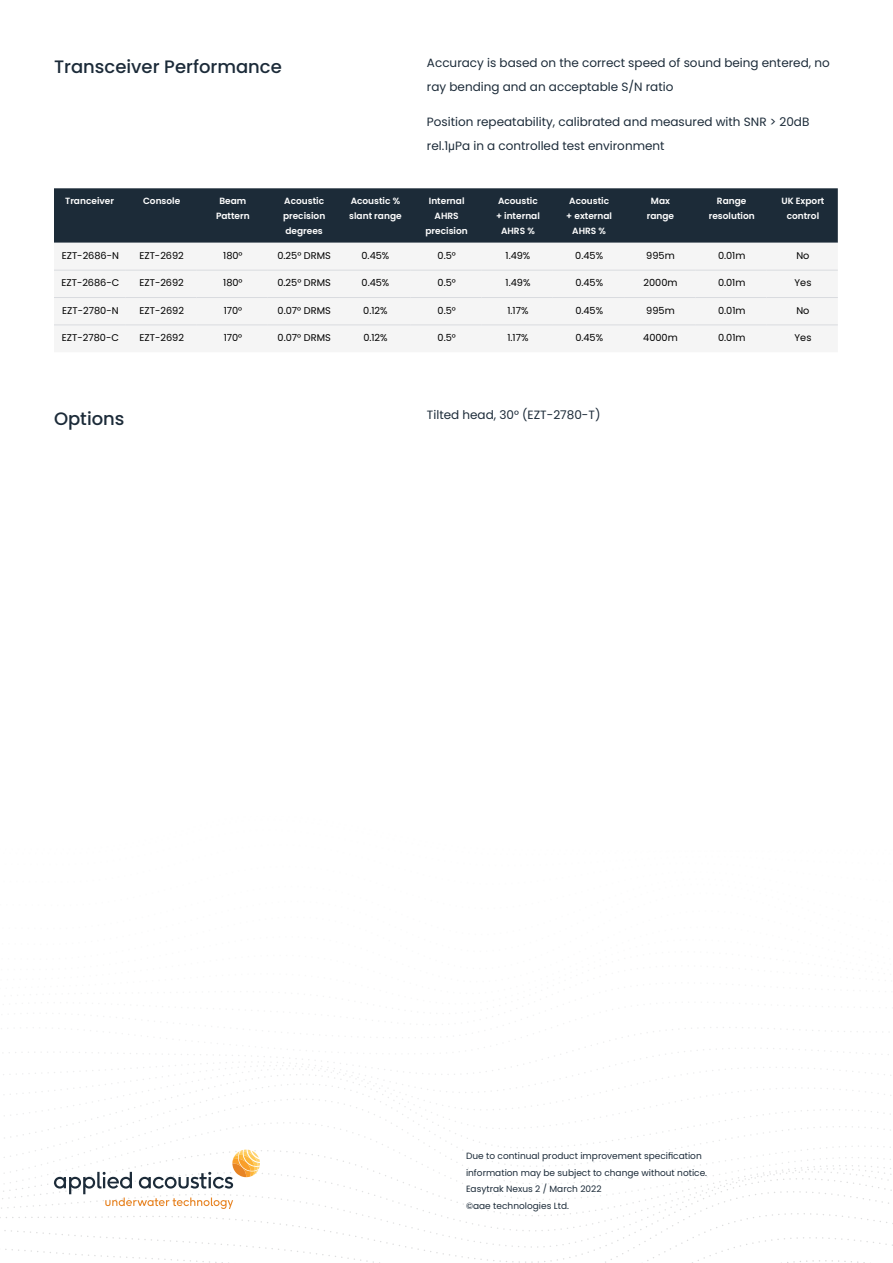
<style>
.page{position:relative;width:893px;height:1263px;background:#fff}
.page>*{position:absolute;margin:0;border:0;box-sizing:border-box;transform-origin:0 0}
.t1{font:500 18px "Poppins";color:#1c2b39}
.t2{font:12px/24px "Poppins";color:#1c2b39}
.t3{font:9.75px "Poppins";color:#000}
.t4{font:600 9px/15px "Poppins";color:#fff;text-align:center}
.t5{font:9px/16.5px "Poppins";color:#1c2b39}
.s1{font-family:"Arial"}
</style>
<div class="page">
<svg style="left:3px;top:1061px;width:888px;height:82px"></svg>
<svg style="left:0;top:1169px;width:893px;height:83px"></svg>
<svg style="left:43px;top:1252px;width:822px;height:11px"></svg>
<div style="left:54px;top:188px;width:784px;height:55px;background:#1c2b38"></div>
<div style="left:54px;top:269px;width:784px;height:56px;background:#f5f5f5"></div>
<hr style="left:54px;top:270px;width:71px;height:1px;background:#d9dbdf">
<hr style="left:125px;top:270px;width:71px;height:1px;background:#d9dbdf">
<hr style="left:196px;top:270px;width:72px;height:1px;background:#d9dbdf">
<hr style="left:268px;top:270px;width:71px;height:1px;background:#d9dbdf">
<hr style="left:339px;top:270px;width:71px;height:1px;background:#d9dbdf">
<hr style="left:410px;top:270px;width:72px;height:1px;background:#d9dbdf">
<hr style="left:482px;top:270px;width:71px;height:1px;background:#d9dbdf">
<hr style="left:553px;top:270px;width:71px;height:1px;background:#d9dbdf">
<hr style="left:624px;top:270px;width:71px;height:1px;background:#d9dbdf">
<hr style="left:695px;top:270px;width:71px;height:1px;background:#d9dbdf">
<hr style="left:766px;top:270px;width:72px;height:1px;background:#d9dbdf">
<hr style="left:54px;top:297px;width:71px;height:1px;background:#d9dbdf">
<hr style="left:125px;top:297px;width:71px;height:1px;background:#d9dbdf">
<hr style="left:196px;top:297px;width:72px;height:1px;background:#d9dbdf">
<hr style="left:268px;top:297px;width:71px;height:1px;background:#d9dbdf">
<hr style="left:339px;top:297px;width:71px;height:1px;background:#d9dbdf">
<hr style="left:410px;top:297px;width:72px;height:1px;background:#d9dbdf">
<hr style="left:482px;top:297px;width:71px;height:1px;background:#d9dbdf">
<hr style="left:553px;top:297px;width:71px;height:1px;background:#d9dbdf">
<hr style="left:624px;top:297px;width:71px;height:1px;background:#d9dbdf">
<hr style="left:695px;top:297px;width:71px;height:1px;background:#d9dbdf">
<hr style="left:766px;top:297px;width:72px;height:1px;background:#d9dbdf">
<hr style="left:54px;top:325px;width:71px;height:1px;background:#d9dbdf">
<hr style="left:125px;top:325px;width:71px;height:1px;background:#d9dbdf">
<hr style="left:196px;top:325px;width:72px;height:1px;background:#d9dbdf">
<hr style="left:268px;top:325px;width:71px;height:1px;background:#d9dbdf">
<hr style="left:339px;top:325px;width:71px;height:1px;background:#d9dbdf">
<hr style="left:410px;top:325px;width:72px;height:1px;background:#d9dbdf">
<hr style="left:482px;top:325px;width:71px;height:1px;background:#d9dbdf">
<hr style="left:553px;top:325px;width:71px;height:1px;background:#d9dbdf">
<hr style="left:624px;top:325px;width:71px;height:1px;background:#d9dbdf">
<hr style="left:695px;top:325px;width:71px;height:1px;background:#d9dbdf">
<hr style="left:766px;top:325px;width:72px;height:1px;background:#d9dbdf">
<svg style="left:54px;top:1149px;width:206px;height:60px"></svg>
<h1 class="t1" style="left:54px;top:56px;width:229px">Transceiver Performance</h1>
<p class="t2" style="left:427px;top:50px;width:404px">Accuracy is based on the correct speed of sound being entered, no ray bending and an acceptable S/N ratio</p>
<p class="t2" style="left:427px;top:110px;width:384px">Position repeatability, calibrated and measured with SNR &gt; 20dB rel.1<span class="s1">μ</span>Pa in a controlled test environment</p>
<p class="t4" style="left:65px;top:193px;width:50px">Tranceiver</p>
<p class="t4" style="left:143px;top:193px;width:39px">Console</p>
<p class="t4" style="left:216px;top:193px;width:35px">Beam<br>Pattern</p>
<p class="t4" style="left:283px;top:193px;width:44px;text-align:left">Acoustic precision degrees</p>
<p class="t4" style="left:349px;top:193px;width:54px;text-align:left">Acoustic % slant range</p>
<p class="t4" style="left:426px;top:193px;width:44px">Internal<br>AHRS precision</p>
<p class="t4" style="left:496px;top:193px;width:45px">Acoustic + internal<br>AHRS %</p>
<p class="t4" style="left:566px;top:193px;width:47px">Acoustic + external<br>AHRS %</p>
<p class="t4" style="left:647px;top:193px;width:29px">Max range</p>
<p class="t4" style="left:709px;top:193px;width:47px">Range resolution</p>
<p class="t4" style="left:781px;top:193px;width:45px">UK Export control</p>
<p class="t3" style="left:62px;top:250px;width:59px">EZT-2686-N</p>
<p class="t3" style="left:139px;top:250px;width:46px">EZT-2692</p>
<p class="t3" style="left:223px;top:250px;width:21px">180°</p>
<p class="t3" style="left:277px;top:250px;width:55px">0.25° DRMS</p>
<p class="t3" style="left:362px;top:250px;width:29px">0.45%</p>
<p class="t3" style="left:438px;top:250px;width:20px">0.5°</p>
<p class="t3" style="left:505px;top:250px;width:26px">1.49%</p>
<p class="t3" style="left:575px;top:250px;width:29px">0.45%</p>
<p class="t3" style="left:646px;top:250px;width:30px">995m</p>
<p class="t3" style="left:718px;top:250px;width:29px">0.01m</p>
<p class="t3" style="left:796px;top:250px;width:15px">No</p>
<p class="t3" style="left:61px;top:277px;width:59px">EZT-2686-C</p>
<p class="t3" style="left:139px;top:277px;width:46px">EZT-2692</p>
<p class="t3" style="left:223px;top:277px;width:21px">180°</p>
<p class="t3" style="left:277px;top:277px;width:55px">0.25° DRMS</p>
<p class="t3" style="left:362px;top:277px;width:29px">0.45%</p>
<p class="t3" style="left:438px;top:277px;width:20px">0.5°</p>
<p class="t3" style="left:506px;top:277px;width:26px">1.49%</p>
<p class="t3" style="left:575px;top:277px;width:29px">0.45%</p>
<p class="t3" style="left:643px;top:277px;width:36px">2000m</p>
<p class="t3" style="left:718px;top:277px;width:29px">0.01m</p>
<p class="t3" style="left:795px;top:277px;width:18px">Yes</p>
<p class="t3" style="left:62px;top:305px;width:58px">EZT-2780-N</p>
<p class="t3" style="left:139px;top:305px;width:46px">EZT-2692</p>
<p class="t3" style="left:224px;top:305px;width:20px">170°</p>
<p class="t3" style="left:278px;top:305px;width:55px">0.07° DRMS</p>
<p class="t3" style="left:363px;top:305px;width:26px">0.12%</p>
<p class="t3" style="left:438px;top:305px;width:20px">0.5°</p>
<p class="t3" style="left:507px;top:305px;width:23px">1.17%</p>
<p class="t3" style="left:575px;top:305px;width:29px">0.45%</p>
<p class="t3" style="left:646px;top:305px;width:30px">995m</p>
<p class="t3" style="left:718px;top:305px;width:29px">0.01m</p>
<p class="t3" style="left:796px;top:305px;width:15px">No</p>
<p class="t3" style="left:62px;top:332px;width:59px">EZT-2780-C</p>
<p class="t3" style="left:139px;top:332px;width:46px">EZT-2692</p>
<p class="t3" style="left:224px;top:332px;width:20px">170°</p>
<p class="t3" style="left:278px;top:332px;width:55px">0.07° DRMS</p>
<p class="t3" style="left:363px;top:332px;width:26px">0.12%</p>
<p class="t3" style="left:438px;top:332px;width:20px">0.5°</p>
<p class="t3" style="left:507px;top:332px;width:23px">1.17%</p>
<p class="t3" style="left:575px;top:332px;width:29px">0.45%</p>
<p class="t3" style="left:643px;top:332px;width:36px">4000m</p>
<p class="t3" style="left:718px;top:332px;width:29px">0.01m</p>
<p class="t3" style="left:795px;top:332px;width:18px">Yes</p>
<h1 class="t1" style="left:54px;top:408px;width:72px">Options</h1>
<p class="t2" style="left:427px;top:403px;width:175px">Tilted head, 30° (EZT-2780-T)</p>
<p class="t5" style="left:466px;top:1148px;width:243px">Due to continual product improvement specification information may be subject to change without notice.<br>Easytrak Nexus 2 / March 2022<br>©aae technologies Ltd.</p>
</div>
